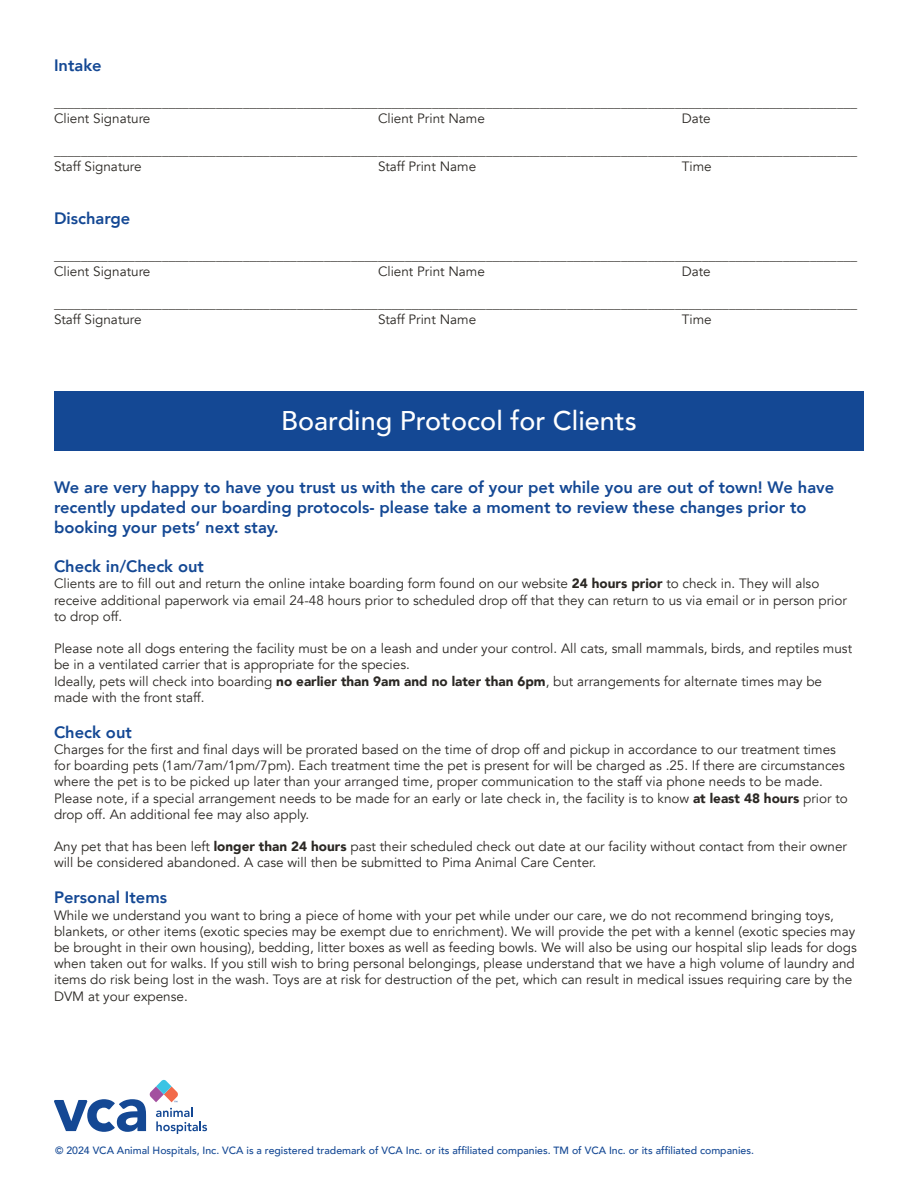
<style>
.page{position:relative;width:918px;height:1188px;background:#fff}
.page>*{position:absolute;margin:0;border:0;box-sizing:border-box;transform-origin:0 0}
.t1{font:500 27px "Avenir";color:#fff}
.t2{font:800 16.5px/19.8px "Avenir";color:#144894}
.t3{font:13.5px/16.2px "Avenir";color:#2b2824}
.t4{font:500 10.5px "Avenir";color:#144894}
.s1{font-weight:900}
</style>
<div class="page">
<svg style="left:54px;top:1080px;width:153px;height:54px"></svg>
<div style="left:54px;top:392px;width:810px;height:59px;background:#144894"></div>
<p class="t2" style="left:54px;top:55px;width:49px">Intake</p>
<p class="t3" style="left:54px;top:94px;width:805px">_______________________________________________________________________________________________________________________<br>Client Signature</p>
<p class="t3" style="left:378px;top:110px;width:108px">Client Print Name</p>
<p class="t3" style="left:682px;top:110px;width:30px">Date</p>
<p class="t3" style="left:54px;top:143px;width:805px">_______________________________________________________________________________________________________________________<br>Staff Signature</p>
<p class="t3" style="left:378px;top:159px;width:100px">Staff Print Name</p>
<p class="t3" style="left:682px;top:159px;width:31px">Time</p>
<p class="t2" style="left:54px;top:208px;width:78px">Discharge</p>
<p class="t3" style="left:54px;top:247px;width:805px">_______________________________________________________________________________________________________________________<br>Client Signature</p>
<p class="t3" style="left:378px;top:263px;width:108px">Client Print Name</p>
<p class="t3" style="left:682px;top:263px;width:30px">Date</p>
<p class="t3" style="left:54px;top:296px;width:805px">_______________________________________________________________________________________________________________________<br>Staff Signature</p>
<p class="t3" style="left:378px;top:312px;width:100px">Staff Print Name</p>
<p class="t3" style="left:682px;top:312px;width:31px">Time</p>
<h1 class="t1" style="left:281px;top:398px;width:357px">Boarding Protocol for Clients</h1>
<p class="t2" style="left:54px;top:477px;width:782px">We are very happy to have you trust us with the care of your pet while you are out of town! We have recently updated our boarding protocols- please take a moment to review these changes prior to booking your pets’ next stay.</p>
<p class="t2" style="left:54px;top:557px;width:152px">Check in/Check out</p>
<p class="t3" style="left:54px;top:576px;width:794px">Clients are to fill out and return the online intake boarding form found on our website <span class="s1">24 hours prior</span> to check in. They will also receive additional paperwork via email 24-48 hours prior to scheduled drop off that they can return to us via email or in person prior to drop off.</p>
<p class="t3" style="left:54px;top:641px;width:800px">Please note all dogs entering the facility must be on a leash and under your control. All cats, small mammals, birds, and reptiles must be in a ventilated carrier that is appropriate for the species.<br>Ideally, pets will check into boarding <span class="s1">no earlier than 9am and no later than 6pm</span>, but arrangements for alternate times may be made with the front staff.</p>
<p class="t2" style="left:54px;top:722px;width:79px">Check out</p>
<p class="t3" style="left:54px;top:742px;width:795px">Charges for the first and final days will be prorated based on the time of drop off and pickup in accordance to our treatment times for boarding pets (1am/7am/1pm/7pm). Each treatment time the pet is present for will be charged as .25. If there are circumstances where the pet is to be picked up later than your arranged time, proper communication to the staff via phone needs to be made.<br>Please note, if a special arrangement needs to be made for an early or late check in, the facility is to know <span class="s1">at least 48 hours</span> prior to drop off. An additional fee may also apply.</p>
<p class="t3" style="left:54px;top:839px;width:795px">Any pet that has been left <span class="s1">longer than 24 hours</span> past their scheduled check out date at our facility without contact from their owner will be considered abandoned. A case will then be submitted to Pima Animal Care Center.</p>
<p class="t2" style="left:54px;top:888px;width:115px">Personal Items</p>
<p class="t3" style="left:54px;top:907px;width:804px">While we understand you want to bring a piece of home with your pet while under our care, we do not recommend bringing toys, blankets, or other items (exotic species may be exempt due to enrichment). We will provide the pet with a kennel (exotic species may be brought in their own housing), bedding, litter boxes as well as feeding bowls. We will also be using our hospital slip leads for dogs when taken out for walks. If you still wish to bring personal belongings, please understand that we have a high volume of laundry and items do risk being lost in the wash. Toys are at risk for destruction of the pet, which can result in medical issues requiring care by the DVM at your expense.</p>
<p class="t4" style="left:55px;top:1141px;width:700px">© 2024 VCA Animal Hospitals, Inc. VCA is a registered trademark of VCA Inc. or its affiliated companies. TM of VCA Inc. or its affiliated companies.</p>
</div>
